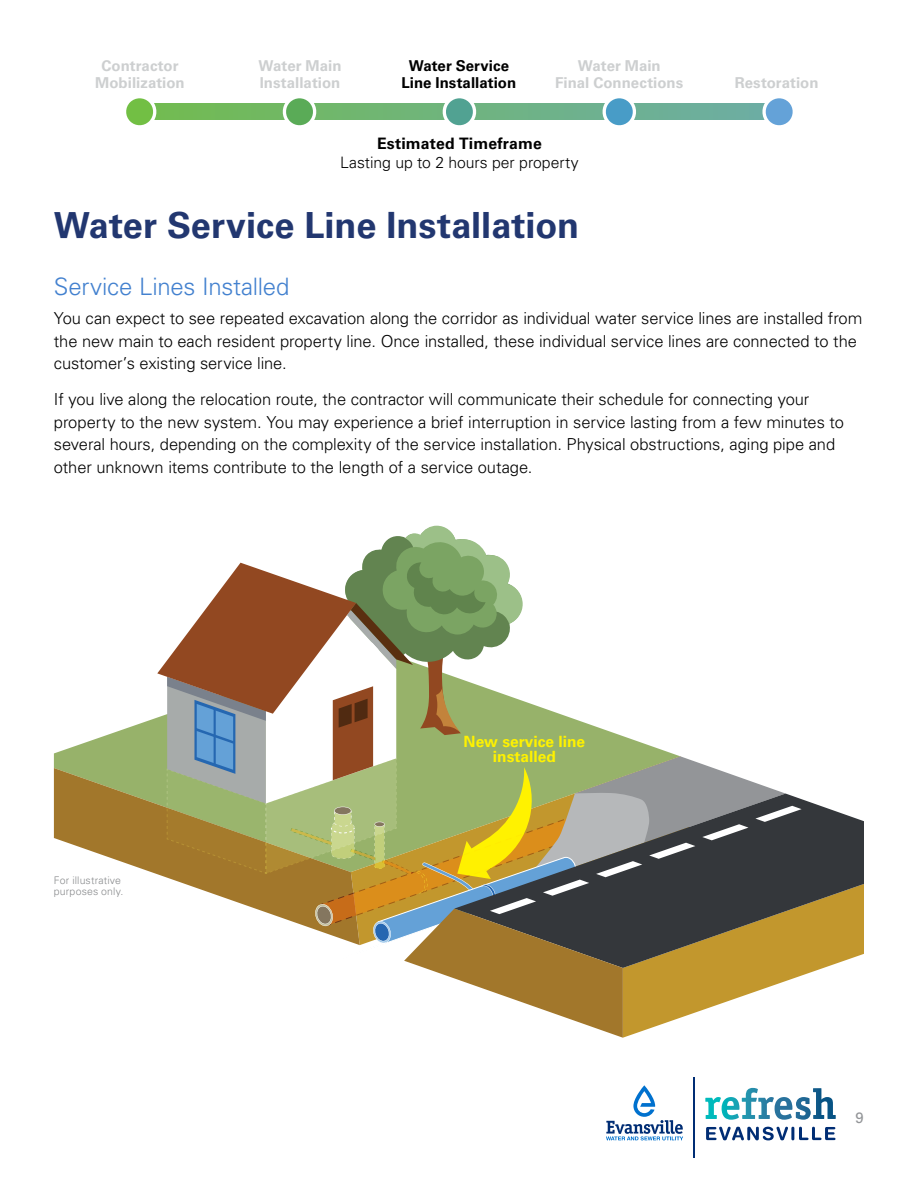
<style>
.page{position:relative;width:918px;height:1188px;background:#fff}
.page>*{position:absolute;margin:0;border:0;box-sizing:border-box;transform-origin:0 0}
.t1{font:700 36px "Univers LT Pro 65";color:#223770}
.t2{font:300 24px "Univers";letter-spacing:-.01em;color:#4381cf}
.t3{font:300 16.5px/22.5px "Univers";letter-spacing:-.005em;color:#000}
.t4{font:300 15.75px "Univers";color:#000}
.t5{font:700 15.75px "Univers LT Pro 65";letter-spacing:.01em;color:#000}
.t6{font:700 15.45px/15.5px "Univers LT Pro 65";color:#fff200;text-align:center}
.t7{font:700 15px/16.5px "Univers LT Pro 65";color:#cdcfd0;text-align:center}
.t8{font:700 15px/16.5px "Univers LT Pro 65";color:#000;text-align:center}
.t9{font:15px "Univers";color:#939598}
.t10{font:300 10.5px/10.5px "Univers";letter-spacing:.015em;color:#8a8c8e}
</style>
<div class="page">
<svg style="left:706px;top:1127px;width:129px;height:13px"></svg>
<svg style="left:722px;top:1088px;width:114px;height:32px"></svg>
<hr style="left:693px;top:1077px;width:2px;height:81px;background:#002d74">
<svg style="left:606px;top:1085px;width:77px;height:55px"></svg>
<svg style="left:158px;top:104px;width:603px;height:15px;background:#6fb37c"></svg>
<svg style="left:126px;top:98px;width:32px;height:28px"></svg>
<svg style="left:761px;top:98px;width:32px;height:28px"></svg>
<svg style="left:281px;top:98px;width:37px;height:28px"></svg>
<svg style="left:441px;top:98px;width:37px;height:28px"></svg>
<svg style="left:601px;top:98px;width:37px;height:28px"></svg>
<svg style="left:54px;top:717px;width:103px;height:51px;fill:#97b26a"></svg>
<svg style="left:54px;top:768px;width:103px;height:106px;fill:#a2772b"></svg>
<svg style="left:802px;top:799px;width:62px;height:169px;background:#807047"></svg>
<svg style="left:157px;top:526px;width:645px;height:512px"></svg>
<p class="t7" style="left:95px;top:57px;width:91px">Contractor<br>Mobilization</p>
<p class="t7" style="left:259px;top:57px;width:84px;text-align:left">Water Main<br>Installation</p>
<p class="t8" style="left:402px;top:57px;width:116px">Water Service<br>Line Installation</p>
<p class="t7" style="left:555px;top:57px;width:130px">Water Main<br>Final Connections</p>
<p class="t7" style="left:735px;top:73px;width:85px">Restoration</p>
<p class="t5" style="left:377px;top:132px;width:166px">Estimated Timeframe</p>
<p class="t4" style="left:340px;top:153px;width:240px">Lasting up to 2 hours per property</p>
<h1 class="t1" style="left:54px;top:200px;width:527px">Water Service Line Installation</h1>
<h2 class="t2" style="left:54px;top:272px;width:237px">Service Lines Installed</h2>
<p class="t3" style="left:54px;top:306px;width:810px">You can expect to see repeated excavation along the corridor as individual water service lines are installed from the new main to each resident property line. Once installed, these individual service lines are connected to the customer’s existing service line.</p>
<p class="t3" style="left:54px;top:387px;width:791px">If you live along the relocation route, the contractor will communicate their schedule for connecting your property to the new system. You may experience a brief interruption in service lasting from a few minutes to several hours, depending on the complexity of the service installation. Physical obstructions, aging pipe and other unknown items contribute to the length of a service outage.</p>
<p class="t10" style="left:54px;top:875px;width:71px">For illustrative purposes only.</p>
<p class="t6" style="left:464px;top:733px;width:123px">New service line installed</p>
<p class="t9" style="left:856px;top:1108px;width:10px">9</p>
</div>
